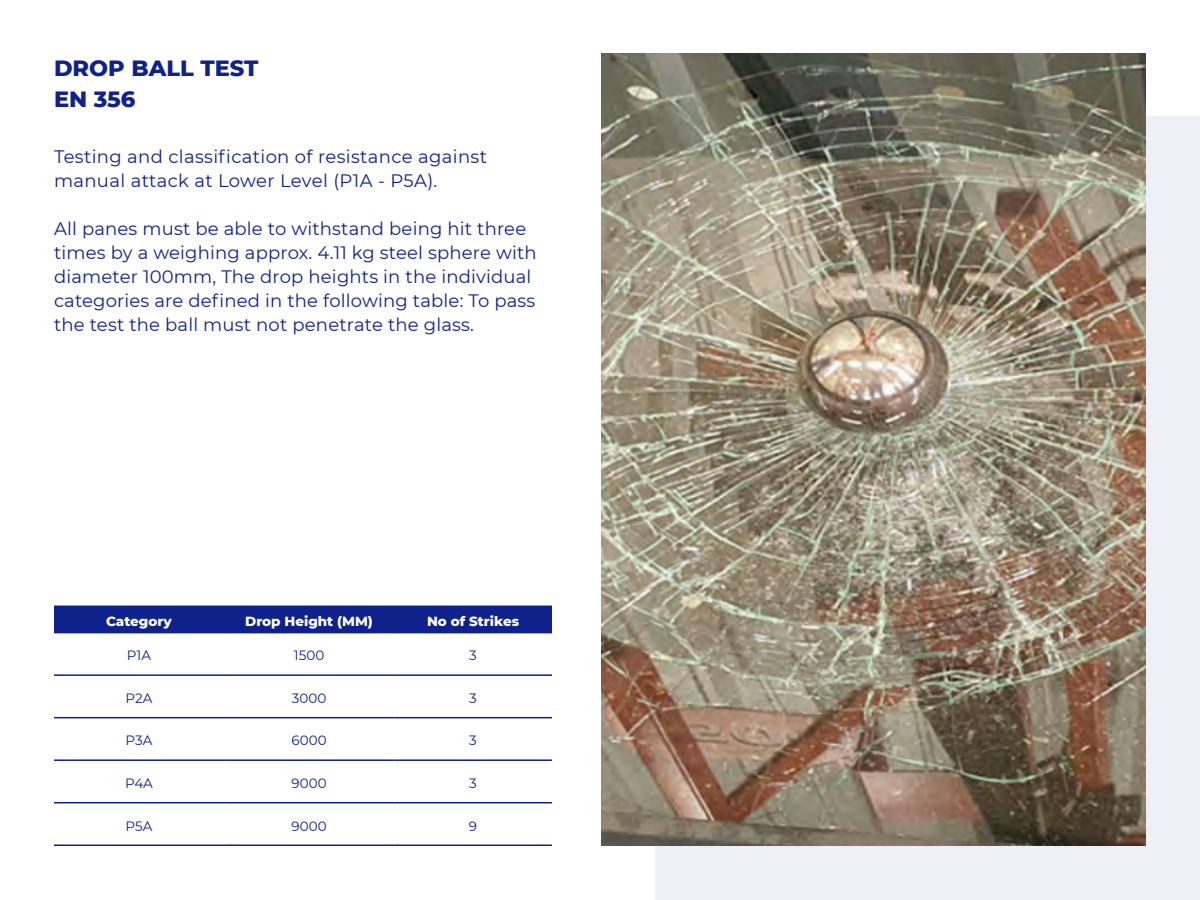
<style>
.page{position:relative;width:1200px;height:900px;background:#fff}
.page>*{position:absolute;margin:0;border:0;box-sizing:border-box;transform-origin:0 0}
.t1{font:800 22.5px/31.5px "Montserrat";color:#0f218b}
.t2{font:18px/24px "Montserrat";letter-spacing:.01em;color:#0f218b}
.t3{font:13.5px "Montserrat";color:#0f218b}
.t4{font:800 13.5px "Montserrat";color:#fff}
</style>
<div class="page">
<div style="left:655px;top:116px;width:545px;height:784px;background:#eeeff7"></div>
<img style="left:601px;top:54px;width:545px;height:792px">
<div style="left:54px;top:607px;width:498px;height:25px;background:#0f218b"></div>
<hr style="left:54px;top:606px;width:170px;height:1px;background:#0f218b">
<hr style="left:224px;top:606px;width:170px;height:1px;background:#0f218b">
<hr style="left:394px;top:606px;width:158px;height:1px;background:#0f218b">
<hr style="left:54px;top:632px;width:170px;height:1px;background:#0f218b">
<hr style="left:224px;top:632px;width:170px;height:1px;background:#0f218b">
<hr style="left:394px;top:632px;width:158px;height:1px;background:#0f218b">
<hr style="left:54px;top:674px;width:170px;height:2px;background:#0f218b">
<hr style="left:224px;top:674px;width:170px;height:2px;background:#0f218b">
<hr style="left:394px;top:674px;width:158px;height:2px;background:#0f218b">
<hr style="left:54px;top:717px;width:170px;height:1px;background:#0f218b">
<hr style="left:224px;top:717px;width:170px;height:1px;background:#0f218b">
<hr style="left:394px;top:717px;width:158px;height:1px;background:#0f218b">
<hr style="left:54px;top:759px;width:170px;height:2px;background:#0f218b">
<hr style="left:224px;top:759px;width:170px;height:2px;background:#0f218b">
<hr style="left:394px;top:759px;width:158px;height:2px;background:#0f218b">
<hr style="left:54px;top:802px;width:170px;height:1px;background:#0f218b">
<hr style="left:224px;top:802px;width:170px;height:1px;background:#0f218b">
<hr style="left:394px;top:802px;width:158px;height:1px;background:#0f218b">
<hr style="left:54px;top:844px;width:170px;height:2px;background:#0f218b">
<hr style="left:224px;top:844px;width:170px;height:2px;background:#0f218b">
<hr style="left:394px;top:844px;width:158px;height:2px;background:#0f218b">
<p class="t1" style="left:54px;top:51px;width:206px">DROP BALL TEST<br>EN 356</p>
<p class="t2" style="left:54px;top:144px;width:435px">Testing and classification of resistance against manual attack at Lower Level (P1A - P5A).</p>
<p class="t2" style="left:54px;top:216px;width:484px">All panes must be able to withstand being hit three times by a weighing approx. 4.11 kg steel sphere with diameter 100mm, The drop heights in the individual categories are defined in the following table: To pass the test the ball must not penetrate the glass.</p>
<p class="t4" style="left:106px;top:611px;width:67px">Category</p>
<p class="t4" style="left:245px;top:611px;width:129px">Drop Height (MM)</p>
<p class="t4" style="left:427px;top:611px;width:94px">No of Strikes</p>
<p class="t3" style="left:127px;top:646px;width:26px">P1A</p>
<p class="t3" style="left:294px;top:646px;width:32px">1500</p>
<p class="t3" style="left:469px;top:646px;width:9px">3</p>
<p class="t3" style="left:126px;top:689px;width:28px">P2A</p>
<p class="t3" style="left:292px;top:689px;width:36px">3000</p>
<p class="t3" style="left:469px;top:689px;width:9px">3</p>
<p class="t3" style="left:126px;top:731px;width:28px">P3A</p>
<p class="t3" style="left:292px;top:731px;width:37px">6000</p>
<p class="t3" style="left:469px;top:731px;width:9px">3</p>
<p class="t3" style="left:125px;top:774px;width:29px">P4A</p>
<p class="t3" style="left:292px;top:774px;width:37px">9000</p>
<p class="t3" style="left:469px;top:774px;width:9px">3</p>
<p class="t3" style="left:126px;top:816px;width:28px">P5A</p>
<p class="t3" style="left:292px;top:816px;width:37px">9000</p>
<p class="t3" style="left:469px;top:816px;width:10px">9</p>
</div>
